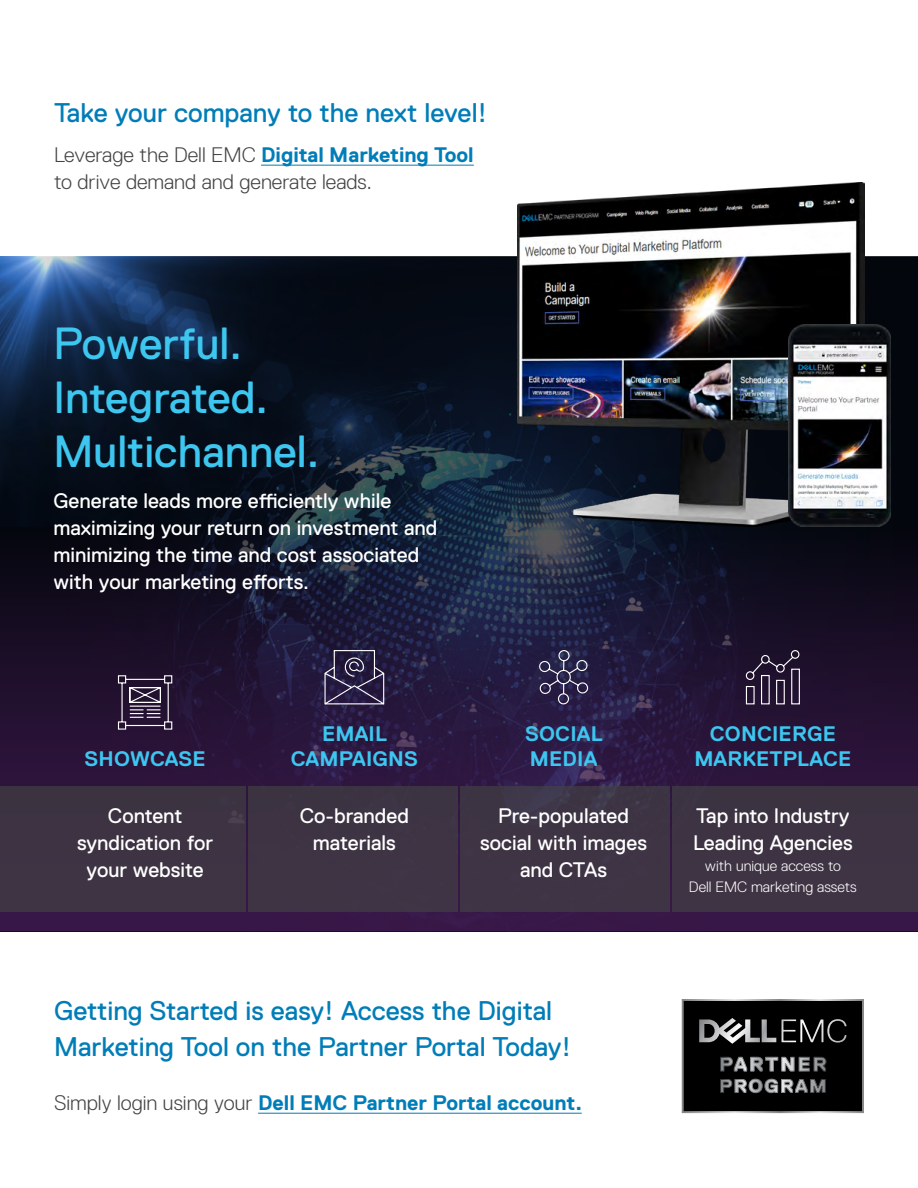
<style>
.page{position:relative;width:918px;height:1188px;background:#fff}
.page>*{position:absolute;margin:0;border:0;box-sizing:border-box;transform-origin:0 0}
.t1{font:45px/54px "Dell Replica";color:#3dc6ef}
.t2{font:27px/36px "Dell Replica";color:#007db8}
.t3{font:21px/27px "Dell Replica";color:#fff;text-align:center}
.t4{font:300 21px/27px "Dell Replica";color:#444}
.t5{font:700 21px/25.2px "Dell Replica";letter-spacing:.01em;color:#3dc6ef;text-align:center}
.t6{font:700 21px "Dell Replica";color:#007db8}
.t7{font:300 15px/21px "Dell Replica";color:#fff;text-align:center}
.s1{font-weight:700;color:#007db8}
.s2{font-weight:300;color:#444}
</style>
<div class="page">
<svg style="left:0;top:526px;width:918px;height:406px"></svg>
<div style="left:0;top:787px;width:246px;height:125px;background:#3e3343"></div>
<div style="left:672px;top:787px;width:246px;height:125px;background:#3e3343"></div>
<div style="left:460px;top:787px;width:210px;height:125px;background:#3e3444"></div>
<div style="left:248px;top:787px;width:210px;height:125px;background:#3e3444"></div>
<svg style="left:745px;top:649px;width:55px;height:56px"></svg>
<svg style="left:538px;top:649px;width:51px;height:57px"></svg>
<svg style="left:324px;top:649px;width:61px;height:56px"></svg>
<svg style="left:117px;top:675px;width:56px;height:55px"></svg>
<svg style="left:682px;top:999px;width:182px;height:114px"></svg>
<img style="left:518px;top:182px;width:346px;height:344px">
<img style="left:0;top:256px;width:635px;height:270px">
<img style="left:788px;top:324px;width:103px;height:202px">
<hr style="left:261px;top:165px;width:213px;height:1px;background:#007db8">
<hr style="left:258px;top:1113px;width:324px;height:1px;background:#007db8">
<p class="t2" style="left:54px;top:94px;width:435px">Take your company to the next level!</p>
<p class="t4" style="left:54px;top:141px;width:421px">Leverage the Dell EMC <span class="s1">Digital Marketing Tool </span>to drive demand and generate leads.</p>
<p class="t1" style="left:54px;top:317px;width:267px">Powerful.<br>Integrated.<br>Multichannel.</p>
<p class="t3" style="left:54px;top:487px;width:385px;text-align:left">Generate leads more efficiently while maximizing your return on investment and minimizing the time and cost associated with your marketing efforts.</p>
<p class="t5" style="left:85px;top:747px;width:123px">SHOWCASE</p>
<p class="t3" style="left:77px;top:802px;width:138px">Content syndication for your website</p>
<p class="t5" style="left:291px;top:721px;width:129px">EMAIL<br>CAMPAIGNS</p>
<p class="t3" style="left:300px;top:802px;width:111px">Co-branded materials</p>
<p class="t5" style="left:525px;top:721px;width:79px;text-align:left">SOCIAL<br>MEDIA</p>
<p class="t3" style="left:480px;top:802px;width:168px">Pre-populated social with images and CTAs</p>
<p class="t2" style="left:54px;top:993px;width:519px">Getting Started is easy! Access the Digital<br>Marketing Tool on the Partner Portal Today!</p>
<p class="t6" style="left:54px;top:1091px;width:530px"><span class="s2">Simply login using your</span> Dell EMC Partner Portal account.</p>
<p class="t5" style="left:694px;top:721px;width:159px">CONCIERGE<br>MARKETPLACE</p>
<p class="t3" style="left:693px;top:802px;width:161px;text-align:left">Tap into Industry<br>Leading Agencies</p>
<p class="t7" style="left:689px;top:856px;width:169px">with unique access to<br>Dell EMC marketing assets</p>
</div>
